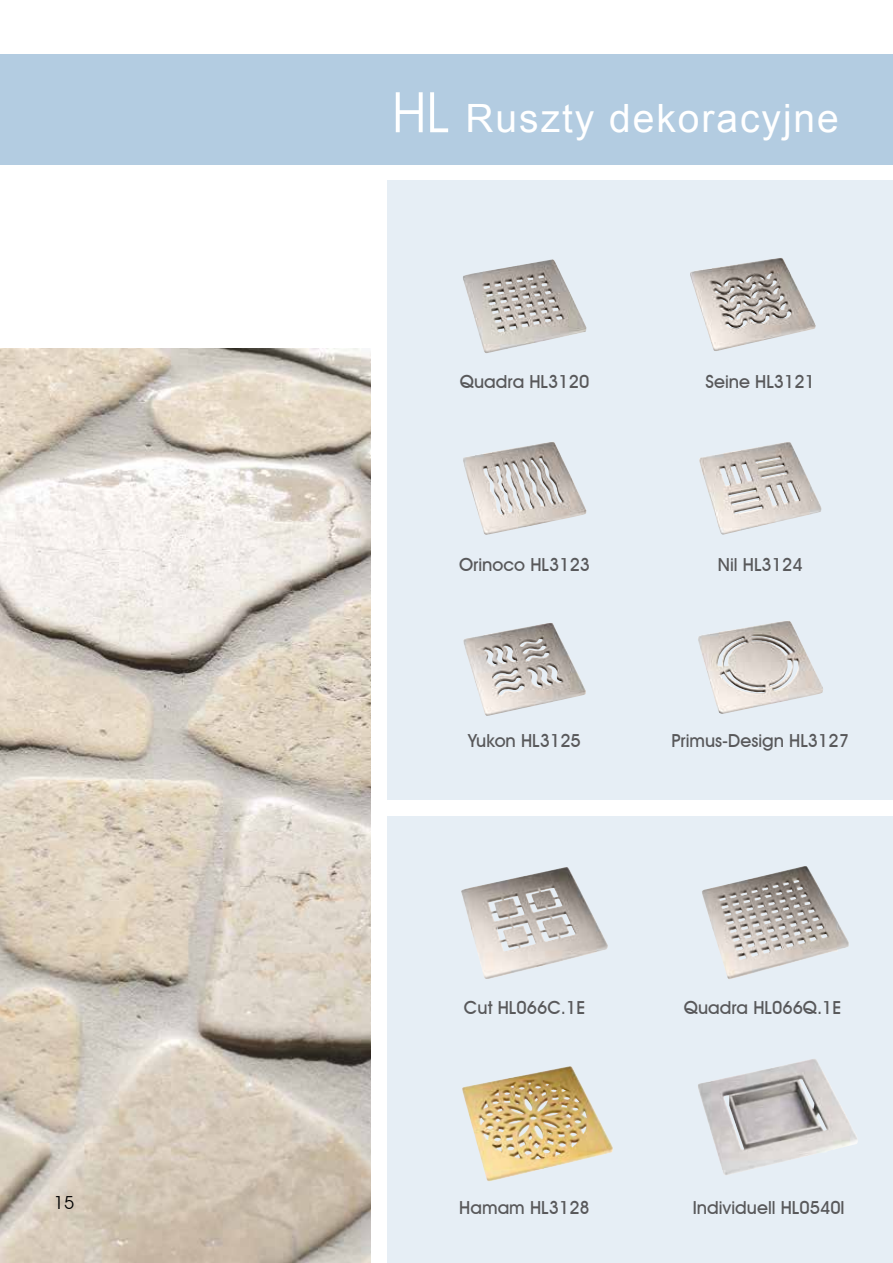
<style>
.page{position:relative;width:893px;height:1263px;background:#fff}
.page>*{position:absolute;margin:0;border:0;box-sizing:border-box;transform-origin:0 0}
.t1{font:39px "Arial";letter-spacing:.05em;color:#fff}
.t2{font:500 18px "Avant Garde IT Cby BT";color:#58585a}
.t3{font:18px "Avant Garde IT Cby BT";color:#000}
.s1{font-family:"Avant Garde IT Cby BT";font-size:56.25px}
</style>
<div class="page">
<div style="left:387px;top:181px;width:506px;height:619px;background:#e6eef5"></div>
<svg style="left:387px;top:816px;width:506px;height:447px;background:#e1e6e9"></svg>
<img style="left:0;top:349px;width:370px;height:914px">
<div style="left:0;top:54px;width:893px;height:111px;background:#b3cce1"></div>
<img style="left:463px;top:260px;width:88px;height:93px">
<img style="left:699px;top:442px;width:88px;height:89px">
<img style="left:463px;top:442px;width:88px;height:79px">
<img style="left:690px;top:258px;width:91px;height:80px">
<img style="left:463px;top:623px;width:86px;height:93px">
<img style="left:698px;top:621px;width:90px;height:92px">
<img style="left:461px;top:867px;width:105px;height:34px">
<img style="left:462px;top:1066px;width:106px;height:40px">
<img style="left:766px;top:1058px;width:48px;height:11px">
<img style="left:702px;top:866px;width:101px;height:113px">
<p class="t3" style="left:54px;top:1192px;width:22px">15</p>
<h1 class="t1" style="left:392px;top:93px;width:448px"><span class="s1">HL</span> Ruszty dekoracyjne</h1>
<p class="t2" style="left:460px;top:371px;width:131px">Quadra HL3120</p>
<p class="t2" style="left:705px;top:371px;width:111px">Seine HL3121</p>
<p class="t2" style="left:459px;top:553px;width:133px">Orinoco HL3123</p>
<p class="t2" style="left:718px;top:553px;width:86px">Nil HL3124</p>
<p class="t2" style="left:468px;top:729px;width:114px">Yukon HL3125</p>
<p class="t2" style="left:671px;top:730px;width:179px">Primus-Design HL3127</p>
<p class="t2" style="left:464px;top:997px;width:123px">Cut HL066C.1E</p>
<p class="t2" style="left:684px;top:997px;width:159px">Quadra HL066Q.1E</p>
<p class="t2" style="left:459px;top:1196px;width:132px">Hamam HL3128</p>
<p class="t2" style="left:693px;top:1196px;width:153px">Individuell HL0540I</p>
</div>
